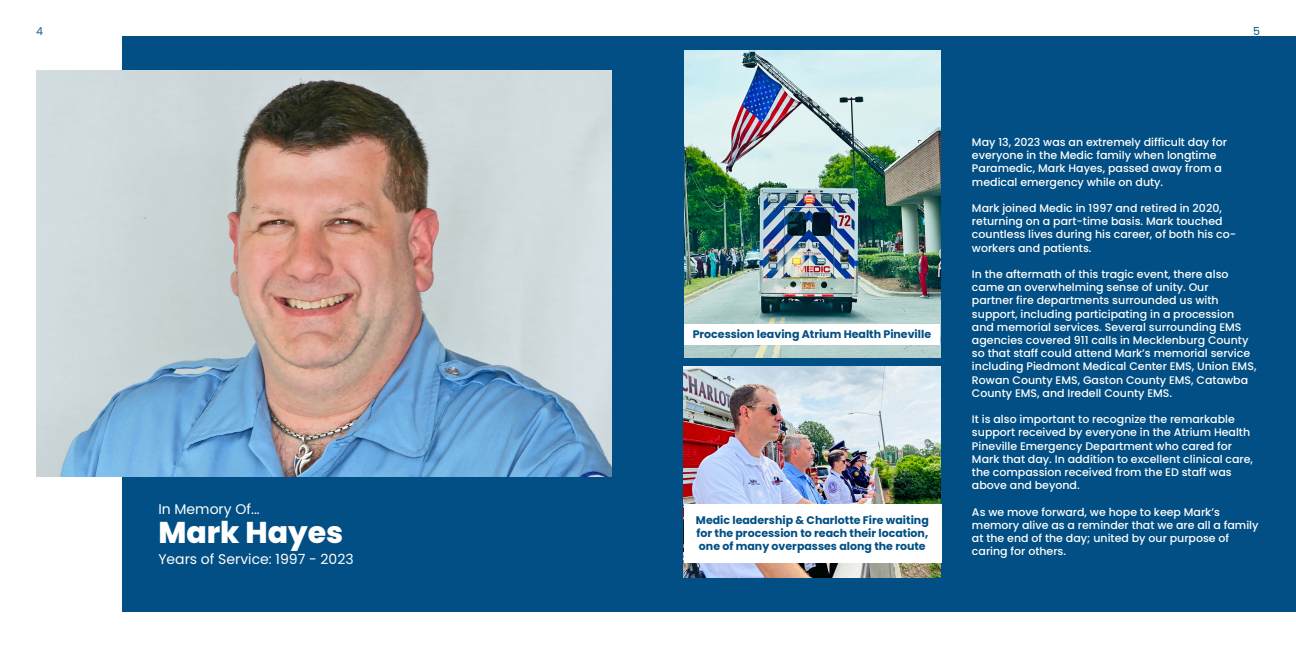
<style>
.page{position:relative;width:1296px;height:648px;background:#fff}
.page>*{position:absolute;margin:0;border:0;box-sizing:border-box;transform-origin:0 0}
.t1{font:800 30px "Poppins";color:#fff}
.t2{font:14px "Poppins";color:#fff}
.t3{font:500 11px/13.2px "Poppins";color:#fff}
.t4{font:700 11px "Poppins";color:#014f84}
.t5{font:11px "Poppins";color:#295a8d}
.t6{font:11px "Poppins";color:#014f84}
</style>
<div class="page">
<div style="left:122px;top:36px;width:1174px;height:576px;background:#014f84"></div>
<img style="left:36px;top:70px;width:576px;height:407px">
<img style="left:685px;top:50px;width:255px;height:308px">
<img style="left:683px;top:366px;width:258px;height:211px">
<div style="left:684px;top:324px;width:256px;height:20px;background:#fff"></div>
<div style="left:684px;top:505px;width:258px;height:58px;background:#fff"></div>
<p class="t5" style="left:36px;top:25px;width:8px">4</p>
<p class="t6" style="left:1253px;top:25px;width:8px">5</p>
<p class="t2" style="left:158px;top:501px;width:103px">In Memory Of...</p>
<p class="t1" style="left:158px;top:515px;width:186px">Mark Hayes</p>
<p class="t2" style="left:158px;top:551px;width:197px">Years of Service: 1997 - 2023</p>
<p class="t4" style="left:693px;top:328px;width:240px">Procession leaving Atrium Health Pineville</p>
<p class="t4" style="left:696px;top:514px;width:234px">Medic leadership &amp; Charlotte Fire waiting</p>
<p class="t4" style="left:697px;top:527px;width:233px">for the procession to reach their location,</p>
<p class="t4" style="left:699px;top:540px;width:228px">one of many overpasses along the route</p>
<p class="t3" style="left:972px;top:136px;width:257px">May 13, 2023 was an extremely difficult day for everyone in the Medic family when longtime Paramedic, Mark Hayes, passed away from a medical emergency while on duty.</p>
<p class="t3" style="left:972px;top:202px;width:266px">Mark joined Medic in 1997 and retired in 2020, returning on a part-time basis. Mark touched countless lives during his career, of both his co&shy;workers and patients.</p>
<p class="t3" style="left:972px;top:268px;width:286px">In the aftermath of this tragic event, there also came an overwhelming sense of unity. Our<br>partner fire departments surrounded us with support, including participating in a procession and memorial services. Several surrounding EMS agencies covered 911 calls in Mecklenburg County so that staff could attend Mark’s memorial service including Piedmont Medical Center EMS, Union EMS, Rowan County EMS, Gaston County EMS, Catawba County EMS, and Iredell County EMS.</p>
<p class="t3" style="left:972px;top:413px;width:283px">It is also important to recognize the remarkable support received by everyone in the Atrium Health Pineville Emergency Department who cared for Mark that day. In addition to excellent clinical care, the compassion received from the ED staff was above and beyond.</p>
<p class="t3" style="left:972px;top:505px;width:288px">As we move forward, we hope to keep Mark’s memory alive as a reminder that we are all a family at the end of the day; united by our purpose of</p>
<p class="t3" style="left:972px;top:545px;width:96px">caring for others.</p>
</div>
